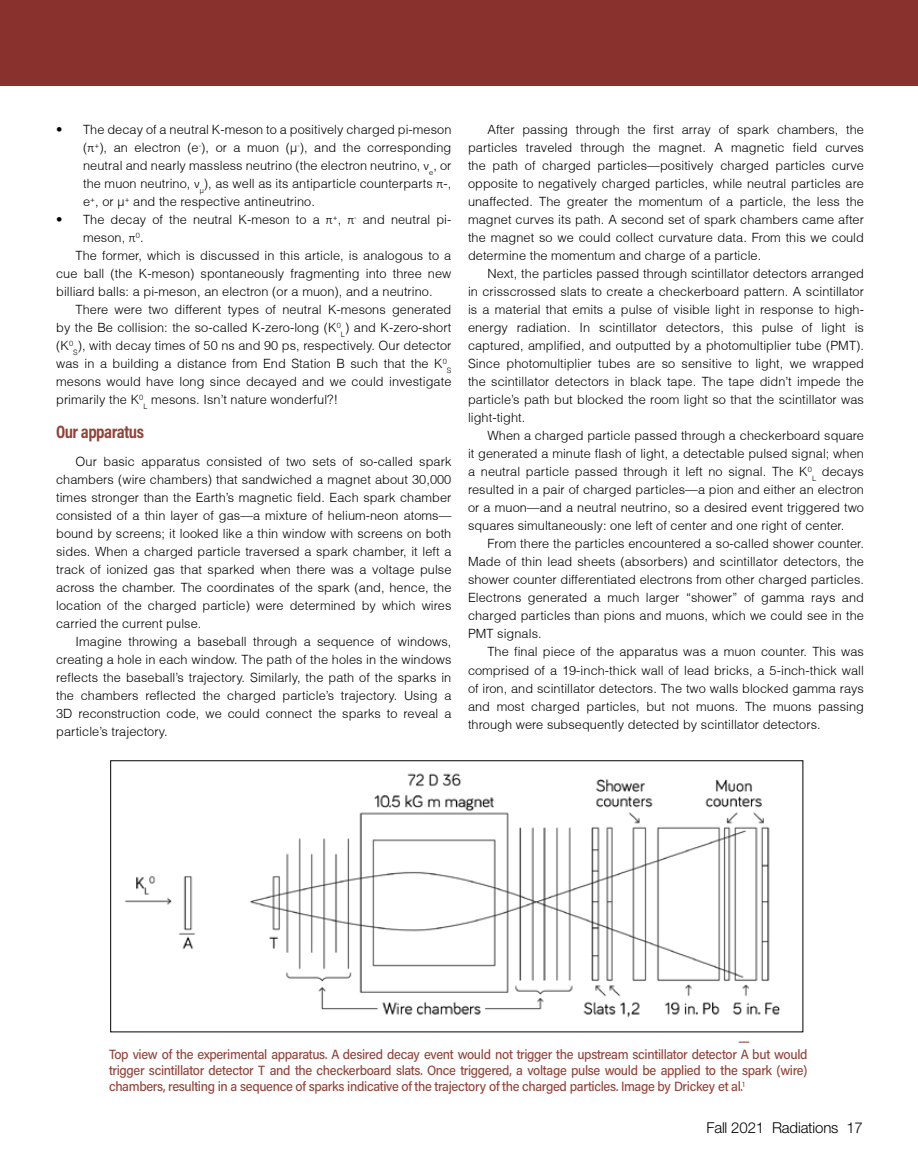
<style>
.page{position:relative;width:918px;height:1175px;background:#fff}
.page>*{position:absolute;margin:0;border:0;box-sizing:border-box;transform-origin:0 0}
.t1{font:700 18px "Acumin Pro Cond";letter-spacing:-.025em;color:#924339}
.t2{font:300 15px "Helvetica Neue LT Pro";letter-spacing:-.01em;color:#000}
.t3{font:13.5px/16.2px "Acumin Variable Concept";letter-spacing:-.025em;color:#924339;text-align:justify}
.t4{font:300 12.75px/18px "Helvetica";letter-spacing:.005em;color:#000;text-align:justify}
.t5{font:300 7.5px "Helvetica";color:#000}
.s1{font-family:"Calibri"}
</style>
<div class="page">
<div style="left:0;top:0;width:918px;height:85px;background:#89312c"></div>
<img style="left:125px;top:773px;width:655px;height:245px">
<p class="t4" style="left:83px;top:121px;width:370px;text-indent:-27px">• The decay of a neutral K-meson to a positively charged pi-meson (<span class="s1">π</span><sup>+</sup>), an electron (e<sup>-</sup>), or a muon (µ<sup>-</sup>), and the corresponding neutral and nearly massless neutrino (the electron neutrino, <span class="s1">ν</span><sub>e</sub>, or the muon neutrino, <span class="s1">ν</span><sub>µ</sub>), as well as its antiparticle counterparts <span class="s1">π</span>-, e<sup>+</sup>, or μ <sup>+</sup> and the respective antineutrino.</p>
<p class="t4" style="left:56px;top:211px;width:397px">• The decay of the neutral K-meson to a <span class="s1">π</span><sup>+</sup>, <span class="s1">π</span><sup>-</sup> and neutral pi-</p>
<p class="t4" style="left:83px;top:229px;width:62px">meson, <span class="s1">π</span><sup>0</sup>.</p>
<p class="t4" style="left:76px;top:247px;width:377px">The former, which is discussed in this article, is analogous to a</p>
<p class="t4" style="left:56px;top:265px;width:397px">cue ball (the K-meson) spontaneously fragmenting into three new</p>
<p class="t4" style="left:56px;top:283px;width:378px">billiard balls: a pi-meson, an electron (or a muon), and a neutrino.</p>
<p class="t4" style="left:76px;top:301px;width:377px">There were two different types of neutral K-mesons generated</p>
<p class="t4" style="left:56px;top:319px;width:397px">by the Be collision: the so-called K-zero-long (K<sup>0</sup><sub>L</sub>) and K-zero-short</p>
<p class="t4" style="left:56px;top:337px;width:397px">(K<sup>0</sup><sub>S</sub>), with decay times of 50 ns and 90 ps, respectively. Our detector</p>
<p class="t4" style="left:56px;top:355px;width:392px">was in a building a distance from End Station B such that the K<sup>0</sup></p>
<p class="t5" style="left:447px;top:365px;width:6px">S</p>
<p class="t4" style="left:56px;top:373px;width:397px">mesons would have long since decayed and we could investigate primarily the K<sup>0</sup><sub>L</sub> mesons. Isn’t nature wonderful?!</p>
<h1 class="t1" style="left:56px;top:420px;width:89px">Our apparatus</h1>
<p class="t4" style="left:56px;top:452px;width:397px;text-indent:19px">Our basic apparatus consisted of two sets of so-called spark chambers (wire chambers) that sandwiched a magnet about 30,000 times stronger than the Earth’s magnetic field. Each spark chamber consisted of a thin layer of gas—a mixture of helium-neon atoms— bound by screens; it looked like a thin window with screens on both sides. When a charged particle traversed a spark chamber, it left a track of ionized gas that sparked when there was a voltage pulse across the chamber. The coordinates of the spark (and, hence, the location of the charged particle) were determined by which wires carried the current pulse.</p>
<p class="t4" style="left:56px;top:632px;width:397px;text-indent:19px">Imagine throwing a baseball through a sequence of windows, creating a hole in each window. The path of the holes in the windows reflects the baseball’s trajectory. Similarly, the path of the sparks in the chambers reflected the charged particle’s trajectory. Using a 3D reconstruction code, we could connect the sparks to reveal a particle’s trajectory.</p>
<p class="t4" style="left:468px;top:121px;width:398px;text-indent:19px">After passing through the first array of spark chambers, the particles traveled through the magnet. A magnetic field curves the path of charged particles—positively charged particles curve opposite to negatively charged particles, while neutral particles are unaffected. The greater the momentum of a particle, the less the magnet curves its path. A second set of spark chambers came after the magnet so we could collect curvature data. From this we could determine the momentum and charge of a particle.</p>
<p class="t4" style="left:468px;top:265px;width:398px;text-indent:19px">Next, the particles passed through scintillator detectors arranged in crisscrossed slats to create a checkerboard pattern. A scintillator is a material that emits a pulse of visible light in response to high&shy;energy radiation. In scintillator detectors, this pulse of light is captured, amplified, and outputted by a photomultiplier tube (PMT).<br>Since photomultiplier tubes are so sensitive to light, we wrapped the scintillator detectors in black tape. The tape didn’t impede the particle’s path but blocked the room light so that the scintillator was light-tight.</p>
<p class="t4" style="left:468px;top:427px;width:398px;text-indent:19px">When a charged particle passed through a checkerboard square it generated a minute flash of light, a detectable pulsed signal; when a neutral particle passed through it left no signal. The K<sup>0</sup><sub>L</sub> decays resulted in a pair of charged particles—a pion and either an electron or a muon—and a neutral neutrino, so a desired event triggered two squares simultaneously: one left of center and one right of center.</p>
<p class="t4" style="left:468px;top:535px;width:398px;text-indent:19px">From there the particles encountered a so-called shower counter.<br>Made of thin lead sheets (absorbers) and scintillator detectors, the shower counter differentiated electrons from other charged particles.<br>Electrons generated a much larger “shower” of gamma rays and charged particles than pions and muons, which we could see in the PMT signals.</p>
<p class="t4" style="left:468px;top:643px;width:398px;text-indent:19px">The final piece of the apparatus was a muon counter. This was comprised of a 19-inch-thick wall of lead bricks, a 5-inch-thick wall of iron, and scintillator detectors. The two walls blocked gamma rays and most charged particles, but not muons. The muons passing through were subsequently detected by scintillator detectors.</p>
<p class="t3" style="left:109px;top:1045px;width:700px">Top view of the experimental apparatus. A desired decay event would not trigger the upstream scintillator detector A but would trigger scintillator detector T and the checkerboard slats. Once triggered, a voltage pulse would be applied to the spark (wire) chambers, resulting in a sequence of sparks indicative of the trajectory of the charged particles. Image by Drickey et al.<sup>1</sup></p>
<p class="t2" style="left:706px;top:1118px;width:158px">Fall 2021 Radiations 17</p>
</div>
